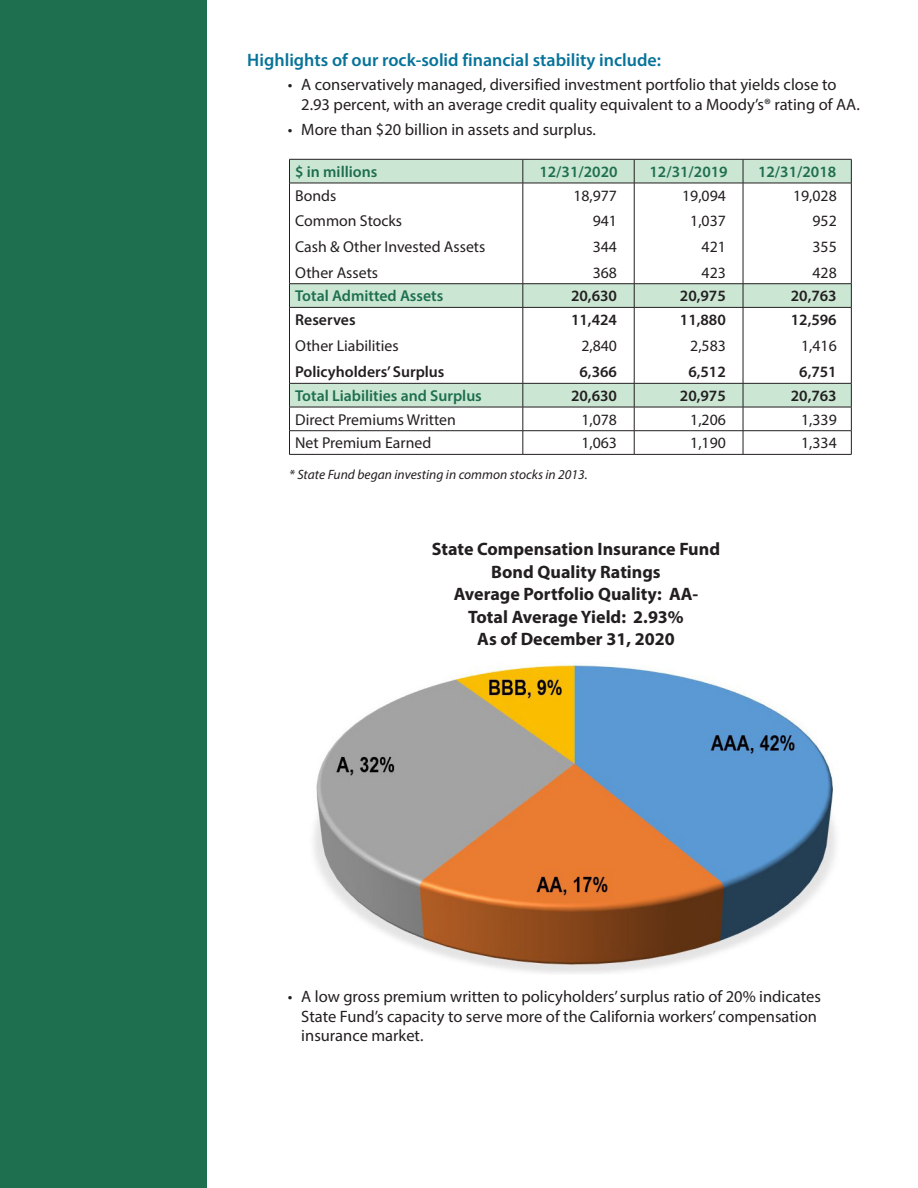
<style>
.page{position:relative;width:918px;height:1188px;background:#fff}
.page>*{position:absolute;margin:0;border:0;box-sizing:border-box;transform-origin:0 0}
.Body_Text{font:700 18px "Myriad Pro";color:#231f20}
.Body_Text-2{font:600 18px "Myriad Pro";color:#077399}
.t1{font:16.5px/19.8px "Myriad Pro";color:#231f20}
.t2{font:15.75px "Myriad Pro";color:#231f20}
.t3{font:600 15.75px "Myriad Pro";color:#231f20}
.t4{font:600 15.75px "Myriad Pro";color:#1e6f4f}
.Body_Text-3{font:italic 13.5px "Myriad Pro";color:#231f20}
</style>
<div class="page">
<svg style="left:290px;top:160px;width:561px;height:147px"></svg>
<svg style="left:290px;top:308px;width:561px;height:146px"></svg>
<hr style="left:289px;top:159px;width:234px;height:1px;background:#231f20">
<svg style="left:289px;top:159px;width:1px;height:24px"></svg>
<hr style="left:523px;top:159px;width:111px;height:1px;background:#231f20">
<svg style="left:523px;top:159px;width:1px;height:24px"></svg>
<hr style="left:634px;top:159px;width:109px;height:1px;background:#231f20">
<svg style="left:634px;top:159px;width:1px;height:24px"></svg>
<hr style="left:743px;top:159px;width:109px;height:1px;background:#231f20">
<svg style="left:743px;top:159px;width:1px;height:24px"></svg>
<svg style="left:851px;top:159px;width:1px;height:24px"></svg>
<hr style="left:289px;top:183px;width:234px;height:1px;background:#231f20">
<hr style="left:289px;top:183px;width:1px;height:101px;background:#231f20">
<hr style="left:523px;top:183px;width:111px;height:1px;background:#231f20">
<hr style="left:523px;top:183px;width:1px;height:101px;background:#231f20">
<hr style="left:634px;top:183px;width:109px;height:1px;background:#231f20">
<hr style="left:634px;top:183px;width:1px;height:101px;background:#231f20">
<hr style="left:743px;top:183px;width:109px;height:1px;background:#231f20">
<hr style="left:743px;top:183px;width:1px;height:101px;background:#231f20">
<hr style="left:851px;top:183px;width:1px;height:101px;background:#231f20">
<hr style="left:289px;top:283px;width:234px;height:1px;background:#231f20">
<svg style="left:289px;top:284px;width:1px;height:23px"></svg>
<hr style="left:523px;top:283px;width:111px;height:1px;background:#231f20">
<svg style="left:523px;top:284px;width:1px;height:23px"></svg>
<hr style="left:634px;top:283px;width:109px;height:1px;background:#231f20">
<svg style="left:634px;top:284px;width:1px;height:23px"></svg>
<hr style="left:743px;top:283px;width:109px;height:1px;background:#231f20">
<svg style="left:743px;top:284px;width:1px;height:23px"></svg>
<svg style="left:851px;top:284px;width:1px;height:23px"></svg>
<hr style="left:289px;top:307px;width:234px;height:1px;background:#231f20">
<hr style="left:289px;top:308px;width:1px;height:75px;background:#231f20">
<hr style="left:523px;top:307px;width:111px;height:1px;background:#231f20">
<hr style="left:523px;top:308px;width:1px;height:75px;background:#231f20">
<hr style="left:634px;top:307px;width:109px;height:1px;background:#231f20">
<hr style="left:634px;top:308px;width:1px;height:75px;background:#231f20">
<hr style="left:743px;top:307px;width:109px;height:1px;background:#231f20">
<hr style="left:743px;top:308px;width:1px;height:75px;background:#231f20">
<hr style="left:851px;top:308px;width:1px;height:75px;background:#231f20">
<hr style="left:289px;top:383px;width:234px;height:1px;background:#231f20">
<hr style="left:523px;top:383px;width:111px;height:1px;background:#231f20">
<hr style="left:634px;top:383px;width:109px;height:1px;background:#231f20">
<hr style="left:743px;top:383px;width:109px;height:1px;background:#231f20">
<hr style="left:289px;top:407px;width:234px;height:1px;background:#231f20">
<hr style="left:523px;top:407px;width:111px;height:1px;background:#231f20">
<hr style="left:634px;top:407px;width:109px;height:1px;background:#231f20">
<hr style="left:743px;top:407px;width:109px;height:1px;background:#231f20">
<hr style="left:289px;top:430px;width:234px;height:1px;background:#231f20">
<svg style="left:289px;top:384px;width:1px;height:70px"></svg>
<hr style="left:523px;top:430px;width:111px;height:1px;background:#231f20">
<svg style="left:523px;top:384px;width:1px;height:70px"></svg>
<hr style="left:634px;top:430px;width:109px;height:1px;background:#231f20">
<svg style="left:634px;top:384px;width:1px;height:70px"></svg>
<hr style="left:743px;top:430px;width:109px;height:1px;background:#231f20">
<svg style="left:743px;top:384px;width:1px;height:70px"></svg>
<svg style="left:851px;top:384px;width:1px;height:70px"></svg>
<hr style="left:289px;top:454px;width:234px;height:1px;background:#231f20">
<hr style="left:523px;top:454px;width:111px;height:1px;background:#231f20">
<hr style="left:634px;top:454px;width:109px;height:1px;background:#231f20">
<hr style="left:743px;top:454px;width:109px;height:1px;background:#231f20">
<div style="left:0;top:0;width:206px;height:1188px;background:#1e6f4f"></div>
<img style="left:314px;top:664px;width:522px;height:310px">
<p class="Body_Text-2" style="left:247px;top:49px;width:415px">Highlights of our rock-solid financial stability include:</p>
<p class="t1" style="left:301px;top:75px;width:560px;text-indent:-14px">• A conservatively managed, diversified investment portfolio that yields close to<br>2.93 percent, with an average credit quality equivalent to a Moody’s® rating of AA.</p>
<p class="t1" style="left:288px;top:119px;width:310px">• More than $20 billion in assets and surplus.</p>
<p class="t4" style="left:295px;top:162px;width:84px">$ in millions</p>
<p class="t4" style="left:539px;top:162px;width:80px">12/31/2020</p>
<p class="t4" style="left:649px;top:162px;width:80px">12/31/2019</p>
<p class="t4" style="left:758px;top:162px;width:80px">12/31/2018</p>
<p class="t2" style="left:295px;top:186px;width:43px">Bonds</p>
<p class="t2" style="left:295px;top:211px;width:108px">Common Stocks</p>
<p class="t2" style="left:295px;top:237px;width:192px">Cash &amp; Other Invested Assets</p>
<p class="t2" style="left:295px;top:263px;width:84px">Other Assets</p>
<p class="t2" style="left:573px;top:186px;width:45px">18,977</p>
<p class="t2" style="left:593px;top:211px;width:26px">941</p>
<p class="t2" style="left:593px;top:237px;width:26px">344</p>
<p class="t2" style="left:593px;top:263px;width:26px">368</p>
<p class="t2" style="left:682px;top:186px;width:45px">19,094</p>
<p class="t2" style="left:690px;top:211px;width:37px">1,037</p>
<p class="t2" style="left:702px;top:237px;width:26px">421</p>
<p class="t2" style="left:702px;top:263px;width:26px">423</p>
<p class="t2" style="left:793px;top:186px;width:45px">19,028</p>
<p class="t2" style="left:813px;top:211px;width:26px">952</p>
<p class="t2" style="left:813px;top:237px;width:26px">355</p>
<p class="t2" style="left:813px;top:263px;width:26px">428</p>
<p class="t4" style="left:295px;top:286px;width:150px">Total Admitted Assets</p>
<p class="t3" style="left:571px;top:286px;width:47px">20,630</p>
<p class="t3" style="left:680px;top:286px;width:47px">20,975</p>
<p class="t3" style="left:791px;top:286px;width:47px">20,763</p>
<p class="t3" style="left:295px;top:310px;width:62px">Reserves</p>
<p class="t2" style="left:295px;top:336px;width:105px">Other Liabilities</p>
<p class="t3" style="left:295px;top:361px;width:151px">Policyholders’ Surplus</p>
<p class="t3" style="left:571px;top:310px;width:47px">11,424</p>
<p class="t2" style="left:581px;top:336px;width:37px">2,840</p>
<p class="t3" style="left:580px;top:361px;width:39px">6,366</p>
<p class="t3" style="left:680px;top:310px;width:47px">11,880</p>
<p class="t2" style="left:690px;top:336px;width:37px">2,583</p>
<p class="t3" style="left:688px;top:361px;width:39px">6,512</p>
<p class="t3" style="left:791px;top:310px;width:47px">12,596</p>
<p class="t2" style="left:801px;top:336px;width:37px">1,416</p>
<p class="t3" style="left:799px;top:361px;width:39px">6,751</p>
<p class="t4" style="left:295px;top:386px;width:188px">Total Liabilities and Surplus</p>
<p class="t3" style="left:571px;top:386px;width:47px">20,630</p>
<p class="t3" style="left:680px;top:386px;width:47px">20,975</p>
<p class="t3" style="left:791px;top:386px;width:47px">20,763</p>
<p class="t2" style="left:295px;top:410px;width:162px">Direct Premiums Written</p>
<p class="t2" style="left:581px;top:410px;width:37px">1,078</p>
<p class="t2" style="left:690px;top:410px;width:37px">1,206</p>
<p class="t2" style="left:801px;top:410px;width:37px">1,339</p>
<p class="t2" style="left:295px;top:433px;width:138px">Net Premium Earned</p>
<p class="t2" style="left:581px;top:433px;width:37px">1,063</p>
<p class="t2" style="left:690px;top:433px;width:37px">1,190</p>
<p class="t2" style="left:801px;top:433px;width:37px">1,334</p>
<p class="Body_Text-3" style="left:289px;top:466px;width:300px">* State Fund began investing in common stocks in 2013.</p>
<p class="Body_Text" style="left:432px;top:537px;width:290px">State Compensation Insurance Fund</p>
<p class="Body_Text" style="left:491px;top:560px;width:171px">Bond Quality Ratings</p>
<p class="Body_Text" style="left:454px;top:582px;width:246px">Average Portfolio Quality: AA-</p>
<p class="Body_Text" style="left:468px;top:605px;width:217px">Total Average Yield: 2.93%</p>
<p class="Body_Text" style="left:477px;top:627px;width:199px">As of December 31, 2020</p>
<p class="t1" style="left:301px;top:986px;width:521px;text-indent:-14px">• A low gross premium written to policyholders’ surplus ratio of 20% indicates<br>State Fund’s capacity to serve more of the California workers’ compensation insurance market.</p>
</div>
